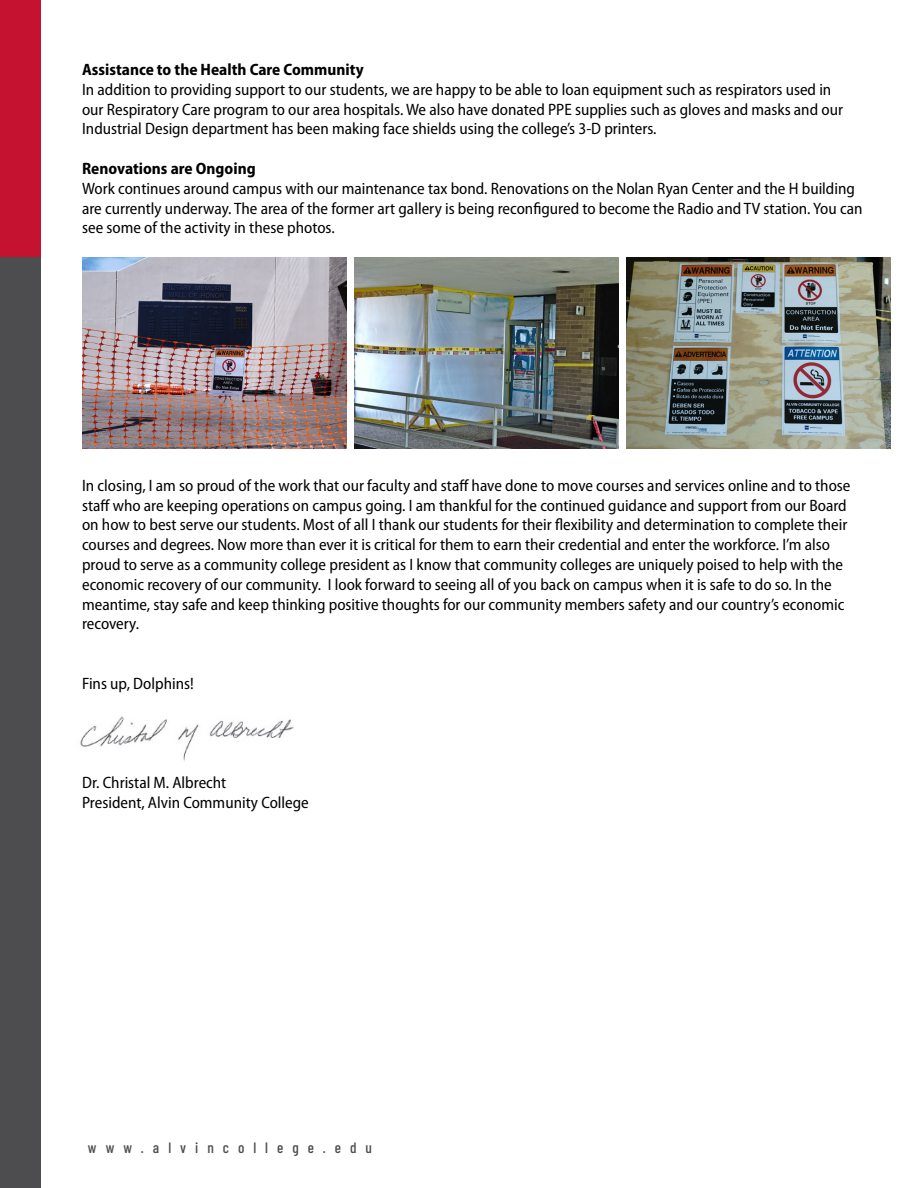
<style>
.page{position:relative;width:918px;height:1188px;background:#fff}
.page>*{position:absolute;margin:0;border:0;box-sizing:border-box;transform-origin:0 0}
.t1{font:semi-condensed 16.5px/19.8px "Myriad Pro";color:#000}
.t2{font:700 semi-condensed 16.5px "Myriad Pro";color:#000}
.t3{font:500 15px "Barlow Condensed";letter-spacing:.6em;color:#4d4d4f}
</style>
<div class="page">
<div style="left:0;top:0;width:40px;height:257px;background:#c41230"></div>
<div style="left:0;top:257px;width:40px;height:931px;background:#4d4d4f"></div>
<img style="left:80px;top:716px;width:214px;height:45px">
<img style="left:82px;top:257px;width:264px;height:191px">
<img style="left:354px;top:257px;width:264px;height:191px">
<img style="left:626px;top:257px;width:264px;height:191px">
<p class="t2" style="left:82px;top:59px;width:283px">Assistance to the Health Care Community</p>
<p class="t1" style="left:82px;top:79px;width:762px">In addition to providing support to our students, we are happy to be able to loan equipment such as respirators used in our Respiratory Care program to our area hospitals. We also have donated PPE supplies such as gloves and masks and our<br>Industrial Design department has been making face shields using the college’s 3-D printers.</p>
<p class="t2" style="left:82px;top:158px;width:175px">Renovations are Ongoing</p>
<p class="t1" style="left:82px;top:178px;width:782px">Work continues around campus with our maintenance tax bond. Renovations on the Nolan Ryan Center and the H building are currently underway. The area of the former art gallery is being reconfigured to become the Radio and TV station. You can see some of the activity in these photos.</p>
<p class="t1" style="left:82px;top:475px;width:770px">In closing, I am so proud of the work that our faculty and staff have done to move courses and services online and to those staff who are keeping operations on campus going. I am thankful for the continued guidance and support from our Board on how to best serve our students. Most of all I thank our students for their flexibility and determination to complete their courses and degrees. Now more than ever it is critical for them to earn their credential and enter the workforce. I’m also proud to serve as a community college president as I know that community colleges are uniquely poised to help with the economic recovery of our community. I look forward to seeing all of you back on campus when it is safe to do so. In the meantime, stay safe and keep thinking positive thoughts for our community members safety and our country’s economic recovery.</p>
<p class="t1" style="left:82px;top:673px;width:113px">Fins up, Dolphins!</p>
<p class="t1" style="left:82px;top:772px;width:146px">Dr. Christal M. Albrecht</p>
<p class="t1" style="left:82px;top:792px;width:228px">President, Alvin Community College</p>
<p class="t3" style="left:88px;top:1137px;width:286px">www.alvincollege.edu</p>
</div>
